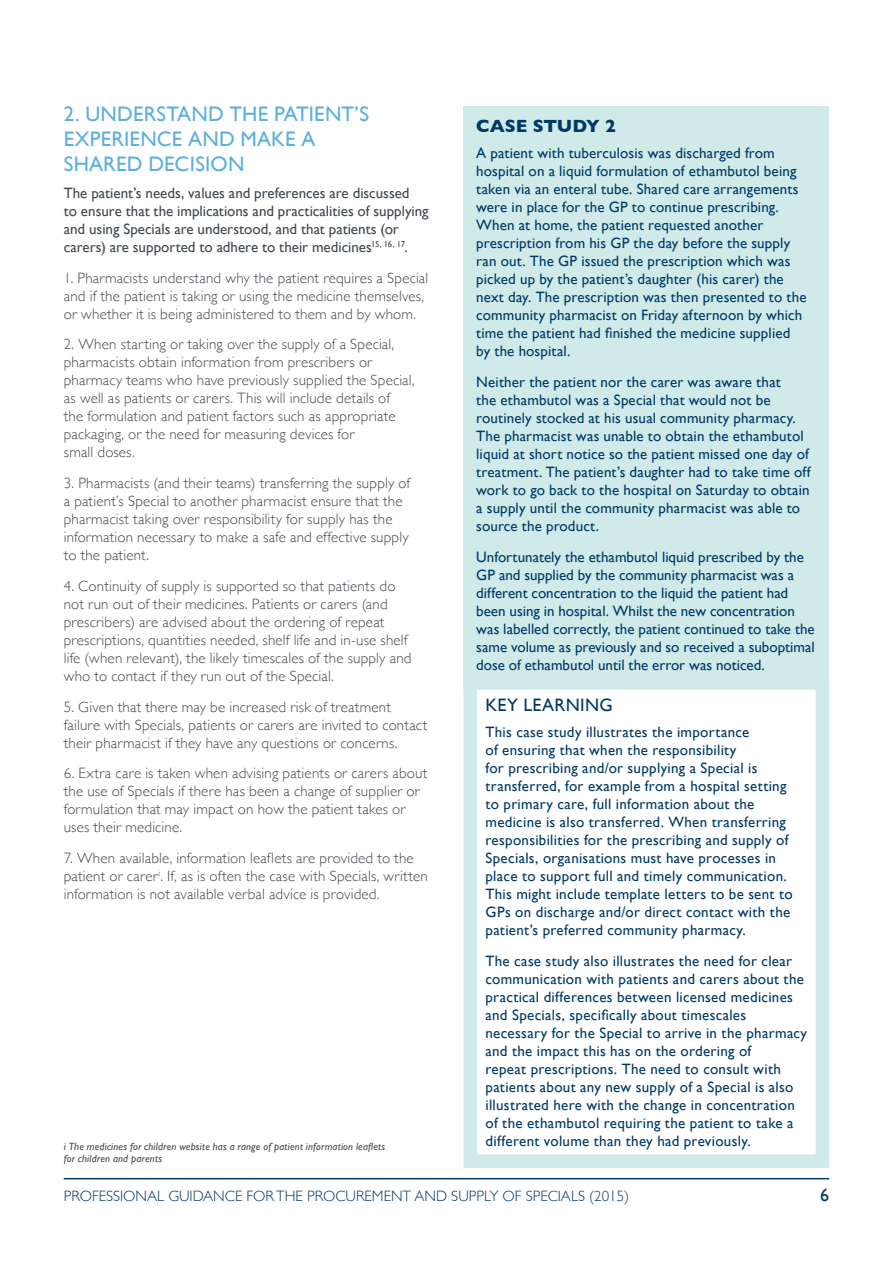
<style>
.page{position:relative;width:893px;height:1263px;background:#fff}
.page>*{position:absolute;margin:0;border:0;box-sizing:border-box;transform-origin:0 0}
.Subheader1{font:21px/25.2px "Gill Sans";letter-spacing:.005em;color:#5daee0}
.case_study_header{font:18px "Gill Sans";letter-spacing:.015em;color:#003965}
.case_study_header-2{font:700 18px "Gill Sans";color:#003965}
.case_study_body{font:15px/18px "Gill Sans";letter-spacing:.015em;color:#003965}
.Body{font:300 15px/18px "Gill Sans";letter-spacing:.01em;color:#40494f}
.Body-2{font:15px/18px "Gill Sans";color:#40494f}
.t1{font:300 15px "Gill Sans";color:#003965}
.footnote{font:italic 10.5px/12.6px "Gill Sans";letter-spacing:.02em;color:#40494f}
</style>
<div class="page">
<hr style="left:64px;top:1178px;width:765px;height:1px;background:#003965">
<div style="left:463px;top:106px;width:366px;height:583px;background:#cfeae8"></div>
<div style="left:463px;top:676px;width:366px;height:492px;border:14px solid #cfeae8"></div>
<p class="Subheader1" style="left:64px;top:101px;width:307px">2. UNDERSTAND THE PATIENT’S<br>EXPERIENCE AND MAKE A<br>SHARED DECISION</p>
<p class="Body-2" style="left:64px;top:184px;width:366px">The patient’s needs, values and preferences are discussed<br>to ensure that the implications and practicalities of supplying and using Specials are understood, and that patients (or carers) are supported to adhere to their medicines<sup>15,</sup> <sup>16,</sup> <sup>17</sup>.</p>
<p class="Body" style="left:64px;top:268px;width:366px">1. Pharmacists understand why the patient requires a Special and if the patient is taking or using the medicine themselves, or whether it is being administered to them and by whom.</p>
<p class="Body" style="left:64px;top:335px;width:352px">2. When starting or taking over the supply of a Special, pharmacists obtain information from prescribers or pharmacy teams who have previously supplied the Special, as well as patients or carers. This will include details of<br>the formulation and patient factors such as appropriate packaging, or the need for measuring devices for<br>small doses.</p>
<p class="Body" style="left:64px;top:473px;width:348px">3. Pharmacists (and their teams) transferring the supply of a patient’s Special to another pharmacist ensure that the pharmacist taking over responsibility for supply has the information necessary to make a safe and effective supply to the patient.</p>
<p class="Body" style="left:64px;top:576px;width:349px">4. Continuity of supply is supported so that patients do not run out of their medicines. Patients or carers (and prescribers) are advised about the ordering of repeat prescriptions, quantities needed, shelf life and in-use shelf life (when relevant), the likely timescales of the supply and who to contact if they run out of the Special.</p>
<p class="Body" style="left:64px;top:697px;width:365px">5. Given that there may be increased risk of treatment failure with Specials, patients or carers are invited to contact their pharmacist if they have any questions or concerns.</p>
<p class="Body" style="left:64px;top:764px;width:365px">6. Extra care is taken when advising patients or carers about the use of Specials if there has been a change of supplier or formulation that may impact on how the patient takes or uses their medicine.</p>
<p class="Body" style="left:64px;top:848px;width:366px">7. When available, information leaflets are provided to the patient or carer<sup>i</sup>. If, as is often the case with Specials, written information is not available verbal advice is provided.</p>
<p class="footnote" style="left:64px;top:1140px;width:323px">i The medicines for children website has a range of patient information leaflets for children and parents</p>
<p class="case_study_header-2" style="left:476px;top:111px;width:141px">CASE STUDY 2</p>
<p class="case_study_body" style="left:476px;top:144px;width:332px">A patient with tuberculosis was discharged from hospital on a liquid formulation of ethambutol being taken via an enteral tube. Shared care arrangements were in place for the GP to continue prescribing.<br>When at home, the patient requested another prescription from his GP the day before the supply ran out. The GP issued the prescription which was picked up by the patient’s daughter (his carer) the next day. The prescription was then presented to the community pharmacist on Friday afternoon by which time the patient had finished the medicine supplied by the hospital.</p>
<p class="case_study_body" style="left:476px;top:373px;width:336px">Neither the patient nor the carer was aware that<br>the ethambutol was a Special that would not be routinely stocked at his usual community pharmacy.<br>The pharmacist was unable to obtain the ethambutol liquid at short notice so the patient missed one day of treatment. The patient’s daughter had to take time off work to go back to the hospital on Saturday to obtain a supply until the community pharmacist was able to source the product.</p>
<p class="case_study_body" style="left:476px;top:547px;width:340px">Unfortunately the ethambutol liquid prescribed by the GP and supplied by the community pharmacist was a different concentration to the liquid the patient had been using in hospital. Whilst the new concentration was labelled correctly, the patient continued to take the same volume as previously and so received a suboptimal dose of ethambutol until the error was noticed.</p>
<p class="case_study_header" style="left:485px;top:694px;width:129px">KEY LEARNING</p>
<p class="case_study_body" style="left:485px;top:723px;width:309px">This case study illustrates the importance<br>of ensuring that when the responsibility<br>for prescribing and/or supplying a Special is transferred, for example from a hospital setting to primary care, full information about the medicine is also transferred. When transferring responsibilities for the prescribing and supply of Specials, organisations must have processes in place to support full and timely communication.<br>This might include template letters to be sent to GPs on discharge and/or direct contact with the patient’s preferred community pharmacy.</p>
<p class="case_study_body" style="left:485px;top:952px;width:323px">The case study also illustrates the need for clear communication with patients and carers about the practical differences between licensed medicines and Specials, specifically about timescales necessary for the Special to arrive in the pharmacy and the impact this has on the ordering of<br>repeat prescriptions. The need to consult with patients about any new supply of a Special is also illustrated here with the change in concentration of the ethambutol requiring the patient to take a different volume than they had previously.</p>
<p class="t1" style="left:64px;top:1184px;width:567px">PROFESSIONAL GUIDANCE FOR THE PROCUREMENT AND SUPPLY OF SPECIALS (2015)</p>
<p class="case_study_header" style="left:820px;top:1184px;width:10px">6</p>
</div>
